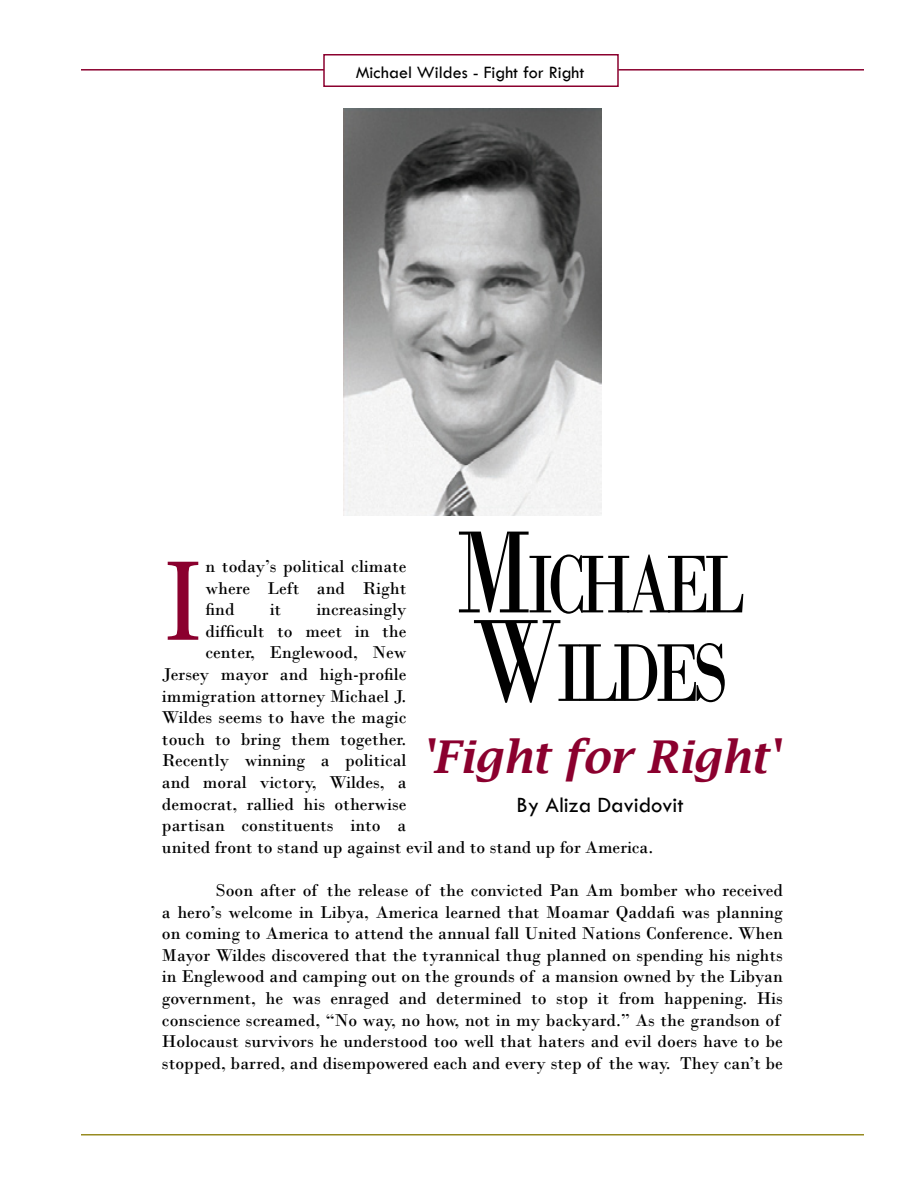
<style>
.page{position:relative;width:918px;height:1188px;background:#fff}
.page>*{position:absolute;margin:0;border:0;box-sizing:border-box;transform-origin:0 0}
.t1{font:108px "Lucida Bright";color:#8b002e}
.t2{font:86.4px/88.5px "Bodoni";letter-spacing:-.105em;color:#000;scale:.76 1}
.t3{font:italic 600 45.3px "Lucida Bright";color:#8b002e}
.t4{font:22.65px "Tw Cen";color:#000}
.t5{font:18px/21.6px "Bodoni";color:#000;text-align:justify}
.t6{font:18px "Tw Cen";color:#000}
.s1{font-size:123.45px}
</style>
<div class="page">
<img style="left:344px;top:108px;width:257px;height:408px">
<hr style="left:81px;top:1134px;width:783px;height:2px;background:#978b21">
<div style="left:323px;top:54px;width:296px;height:33px;border:2px solid #8b002e"></div>
<hr style="left:618px;top:69px;width:246px;height:2px;background:#8b002e">
<hr style="left:81px;top:69px;width:243px;height:2px;background:#8b002e">
<p class="t6" style="left:356px;top:61px;width:230px">Michael Wildes - Fight for Right</p>
<h2 class="t2" style="left:455px;top:541px;width:384px"><span class="s1">M</span>ICHAEL<br><span class="s1">W</span>ILDES</h2>
<h3 class="t3" style="left:421px;top:731px;width:359px">'Fight for Right'</h3>
<p class="t4" style="left:516px;top:791px;width:169px">By Aliza Davidovit</p>
<p class="t5" style="left:206px;top:556px;width:203px">n today’s political climate where Left and Right find</p>
<h1 class="t1" style="left:165px;top:540px;width:37px">I</h1>
<p class="t5" style="left:270px;top:599px;width:13px">it</p>
<p class="t5" style="left:316px;top:599px;width:92px">increasingly</p>
<p class="t5" style="left:206px;top:620px;width:203px">difficult to meet in the</p>
<p class="t5" style="left:206px;top:642px;width:203px">center, Englewood, New</p>
<p class="t5" style="left:162px;top:664px;width:246px">Jersey mayor and high-profile</p>
<p class="t5" style="left:162px;top:685px;width:246px">immigration attorney Michael J.</p>
<p class="t5" style="left:162px;top:707px;width:246px">Wildes seems to have the magic</p>
<p class="t5" style="left:162px;top:728px;width:246px">touch to bring them together.</p>
<p class="t5" style="left:162px;top:750px;width:246px">Recently winning a political</p>
<p class="t5" style="left:162px;top:772px;width:246px">and moral victory, Wildes, a</p>
<p class="t5" style="left:162px;top:793px;width:246px">democrat, rallied his otherwise</p>
<p class="t5" style="left:162px;top:815px;width:246px">partisan constituents into a</p>
<p class="t5" style="left:162px;top:836px;width:493px">united front to stand up against evil and to stand up for America.</p>
<p class="t5" style="left:162px;top:880px;width:623px;text-align:left;text-indent:54px">Soon after of the release of the convicted Pan Am bomber who received a hero’s welcome in Libya, America learned that Moamar Qaddafi was planning on coming to America to attend the annual fall United Nations Conference. When Mayor Wildes discovered that the tyrannical thug planned on spending his nights in Englewood and camping out on the grounds of a mansion owned by the Libyan government, he was enraged and determined to stop it from happening. His conscience screamed, “No way, no how, not in my backyard.” As the grandson of Holocaust survivors he understood too well that haters and evil doers have to be stopped, barred, and disempowered each and every step of the way. They can’t be</p>
</div>
